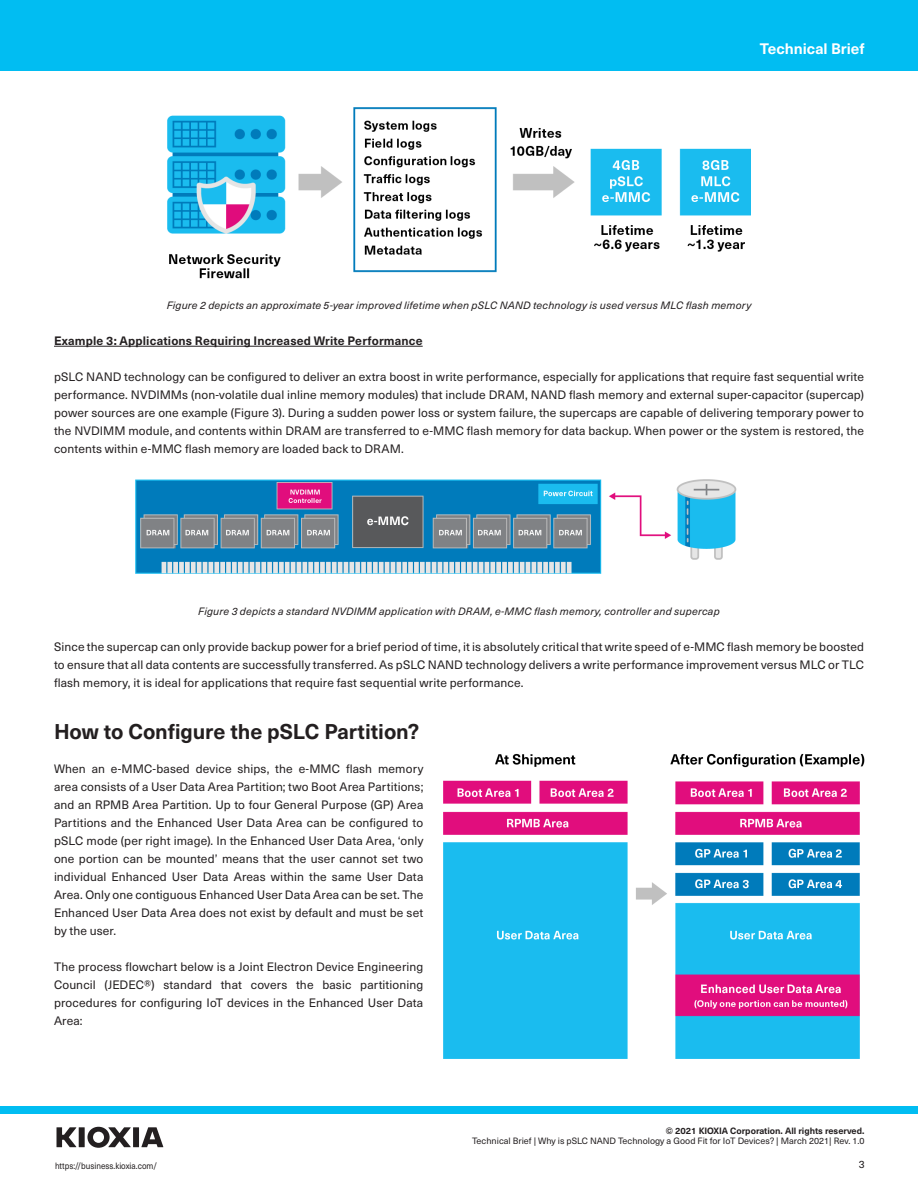
<style>
.page{position:relative;width:918px;height:1188px;background:#fff}
.page>*{position:absolute;margin:0;border:0;box-sizing:border-box;transform-origin:0 0}
.subheading{font:700 21px "Neue Haas Unica W1 G";letter-spacing:-.005em;color:#231f20}
.t1{font:700 15px "Neue Haas Unica W1 G";color:#fff}
.t2{font:12px/18px "Neue Haas Unica W1 G";letter-spacing:.01em;color:#231f20;text-align:justify}
.t3{font:700 12px "Neue Haas Unica W1 G";letter-spacing:.015em;color:#231f20}
.t4{font:italic 10.5px "Neue Haas Unica W1 G";letter-spacing:.015em;color:#231f20}
.t5{font:10.5px "Neue Haas Unica W1 G";color:#231f20}
.t6{font:9px "Neue Haas Unica W1 G";color:#231f20}
.t7{font:700 9px "Neue Haas Unica W1 G";color:#231f20}
.t8{font:9px "Neue Haas Unica W1 G";color:#231f20;scale:.89 1}
</style>
<div class="page">
<div style="left:0;top:1106px;width:918px;height:8px;background:#01bdf2"></div>
<div style="left:0;top:0;width:918px;height:71px;background:#01bdf2"></div>
<svg style="left:57px;top:1127px;width:106px;height:21px"></svg>
<hr style="left:54px;top:346px;width:369px;height:1px;background:#231f20">
<img style="left:168px;top:107px;width:582px;height:172px">
<img style="left:135px;top:479px;width:602px;height:95px">
<img style="left:444px;top:753px;width:421px;height:306px">
<p class="t1" style="left:760px;top:37px;width:106px">Technical Brief</p>
<p class="t4" style="left:167px;top:298px;width:586px">Figure 2 depicts an approximate 5-year improved lifetime when pSLC NAND technology is used versus MLC flash memory</p>
<p class="t3" style="left:54px;top:332px;width:370px">Example 3: Applications Requiring Increased Write Performance</p>
<p class="t2" style="left:54px;top:367px;width:812px">pSLC NAND technology can be configured to deliver an extra boost in write performance, especially for applications that require fast sequential write performance. NVDIMMs (non-volatile dual inline memory modules) that include DRAM, NAND flash memory and external super-capacitor (supercap) power sources are one example (Figure 3). During a sudden power loss or system failure, the supercaps are capable of delivering temporary power to the NVDIMM module, and contents within DRAM are transferred to e-MMC flash memory for data backup. When power or the system is restored, the contents within e-MMC flash memory are loaded back to DRAM.</p>
<p class="t4" style="left:198px;top:604px;width:523px">Figure 3 depicts a standard NVDIMM application with DRAM, e-MMC flash memory, controller and supercap</p>
<p class="t2" style="left:54px;top:637px;width:812px">Since the supercap can only provide backup power for a brief period of time, it is absolutely critical that write speed of e-MMC flash memory be boosted to ensure that all data contents are successfully transferred. As pSLC NAND technology delivers a write performance improvement versus MLC or TLC flash memory, it is ideal for applications that require fast sequential write performance.</p>
<p class="subheading" style="left:54px;top:716px;width:367px">How to Configure the pSLC Partition?</p>
<p class="t2" style="left:54px;top:760px;width:371px">When an e-MMC-based device ships, the e-MMC flash memory area consists of a User Data Area Partition; two Boot Area Partitions; and an RPMB Area Partition. Up to four General Purpose (GP) Area Partitions and the Enhanced User Data Area can be configured to pSLC mode (per right image). In the Enhanced User Data Area, ‘only one portion can be mounted’ means that the user cannot set two individual Enhanced User Data Areas within the same User Data Area. Only one contiguous Enhanced User Data Area can be set. The Enhanced User Data Area does not exist by default and must be set by the user.</p>
<p class="t2" style="left:54px;top:958px;width:371px">The process flowchart below is a Joint Electron Device Engineering Council (JEDEC®) standard that covers the basic partitioning procedures for configuring IoT devices in the Enhanced User Data Area:</p>
<p class="t7" style="left:666px;top:1124px;width:200px">© 2021 KIOXIA Corporation. All rights reserved.</p>
<p class="t6" style="left:472px;top:1135px;width:394px">Technical Brief | Why is pSLC NAND Technology a Good Fit for IoT Devices? | March 2021| Rev. 1.0</p>
<p class="t8" style="left:55px;top:1159px;width:116px">https://business.kioxia.com/</p>
<p class="t5" style="left:859px;top:1157px;width:7px">3</p>
</div>
